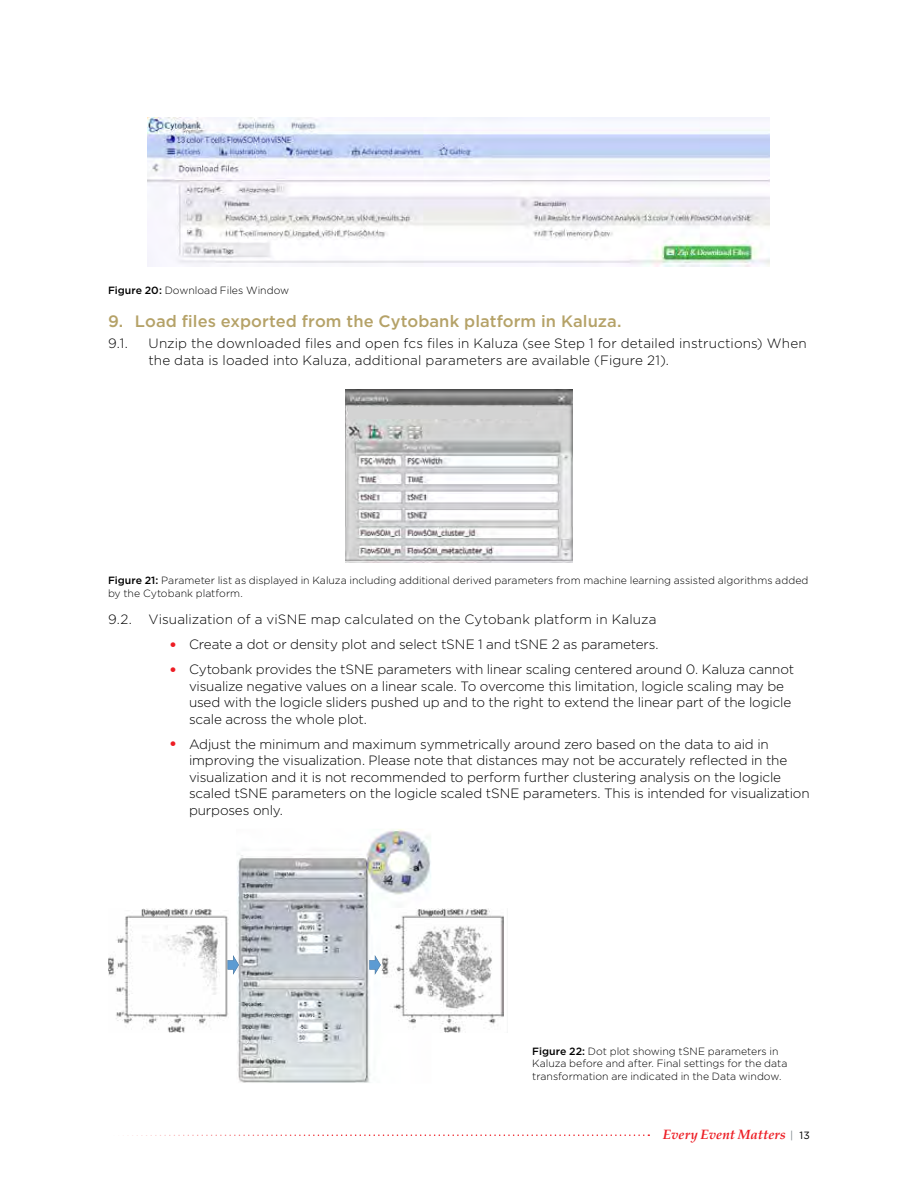
<style>
.page{position:relative;width:918px;height:1188px;background:#fff}
.page>*{position:absolute;margin:0;border:0;box-sizing:border-box;transform-origin:0 0}
.t1{font:500 16.5px "Gotham";letter-spacing:.005em;color:#b5a268}
.t2{font:300 13.5px/16.5px "Gotham";letter-spacing:-.005em;color:#000}
.t3{font:italic 700 13.5px "Palatino";color:#ed1d24}
.t4{font:300 10.5px/12.6px "Gotham";color:#000}
.s1{font-weight:500}
.s2{font-weight:400;font-size:18px;color:#ed1d24}
.s3{font-family:"Gotham";font-weight:400;font-style:normal;font-size:10.5px;color:#7e868c}
.s4{font-family:"Gotham";font-weight:400;font-style:normal;font-size:10.5px;color:#000}
</style>
<div class="page">
<svg style="left:123px;top:1134px;width:526px;height:2px"></svg>
<img style="left:147px;top:118px;width:623px;height:149px">
<img style="left:346px;top:389px;width:226px;height:174px">
<div style="left:348px;top:407px;width:187px;height:12px;background:#d3d3d3"></div>
<img style="left:236px;top:829px;width:195px;height:254px">
<img style="left:108px;top:909px;width:121px;height:123px">
<img style="left:382px;top:909px;width:122px;height:123px">
<svg style="left:369px;top:955px;width:12px;height:20px"></svg>
<svg style="left:228px;top:955px;width:11px;height:20px"></svg>
<p class="t4" style="left:108px;top:283px;width:183px"><span class="s1">Figure 20:</span> Download Files Window</p>
<p class="t1" style="left:108px;top:311px;width:515px">9. Load files exported from the Cytobank platform in Kaluza.</p>
<p class="t2" style="left:108px;top:335px;width:21px">9.1.</p>
<p class="t2" style="left:148px;top:335px;width:660px">Unzip the downloaded files and open fcs files in Kaluza (see Step 1 for detailed instructions) When the data is loaded into Kaluza, additional parameters are available (Figure 21).</p>
<p class="t4" style="left:108px;top:574px;width:702px"><span class="s1">Figure 21:</span> Parameter list as displayed in Kaluza including additional derived parameters from machine learning assisted algorithms added by the Cytobank platform.</p>
<p class="t2" style="left:108px;top:611px;width:550px">9.2. Visualization of a viSNE map calculated on the Cytobank platform in Kaluza</p>
<p class="t2" style="left:169px;top:636px;width:491px"><span class="s2">•</span> Create a dot or density plot and select tSNE 1 and tSNE 2 as parameters.</p>
<p class="t2" style="left:189px;top:661px;width:607px;text-indent:-20px"><span class="s2">•</span> Cytobank provides the tSNE parameters with linear scaling centered around 0. Kaluza cannot visualize negative values on a linear scale. To overcome this limitation, logicle scaling may be used with the logicle sliders pushed up and to the right to extend the linear part of the logicle scale across the whole plot.</p>
<p class="t2" style="left:189px;top:736px;width:622px;text-indent:-20px"><span class="s2">•</span> Adjust the minimum and maximum symmetrically around zero based on the data to aid in improving the visualization. Please note that distances may not be accurately reflected in the visualization and it is not recommended to perform further clustering analysis on the logicle scaled tSNE parameters on the logicle scaled tSNE parameters. This is intended for visualization purposes only.</p>
<p class="t4" style="left:532px;top:1045px;width:257px"><span class="s1">Figure 22:</span> Dot plot showing tSNE parameters in<br>Kaluza before and after. Final settings for the data transformation are indicated in the Data window.</p>
<p class="t3" style="left:663px;top:1123px;width:149px">Every Event Matters <span class="s3">|</span> <span class="s4">13</span></p>
</div>
